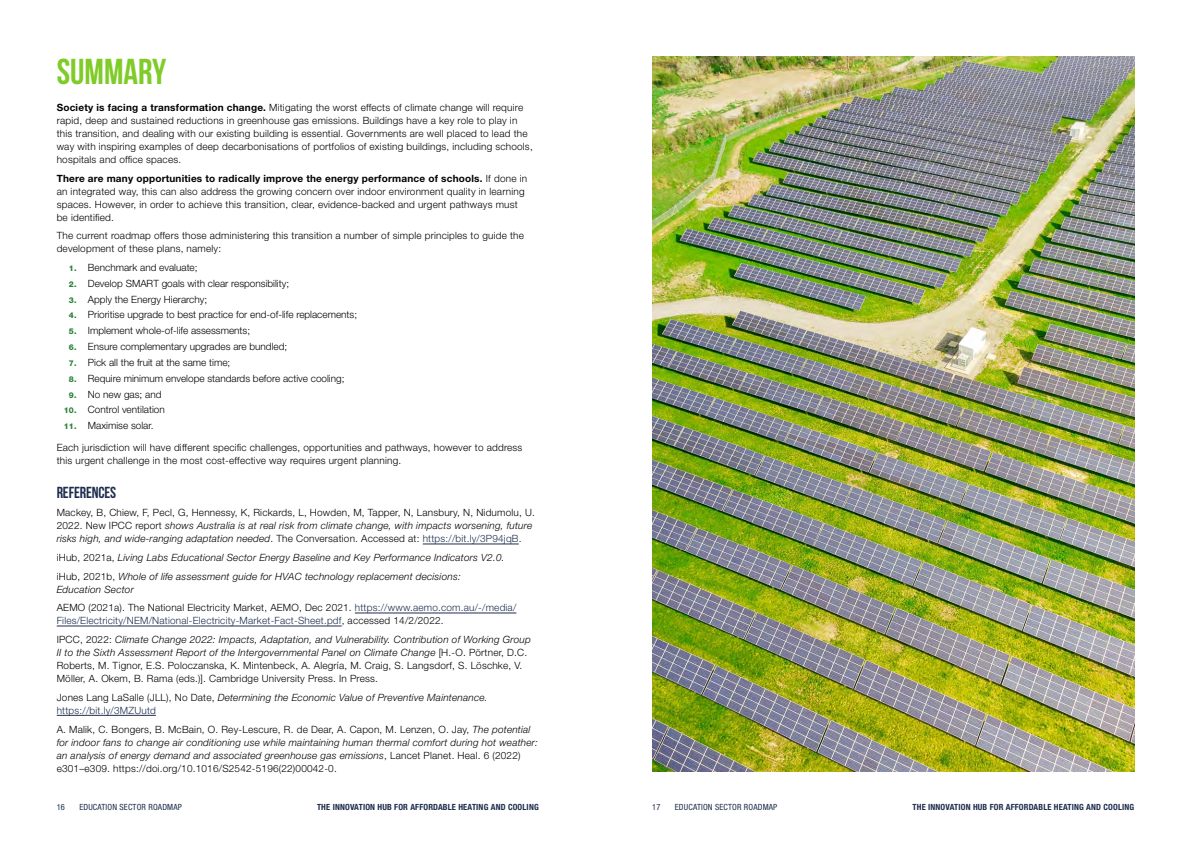
<style>
.page{position:relative;width:1191px;height:842px;background:#fff}
.page>*{position:absolute;margin:0;border:0;box-sizing:border-box;transform-origin:0 0}
.t1{font:700 36px "Bebas Neue";color:#7fcb28}
.t2{font:700 16px "Bebas Neue";letter-spacing:-.01em;color:#1e2d4e}
.t3{font:300 10px/13px "Helvetica Neue LT Std";letter-spacing:.02em;color:#000}
.t4{font:italic 300 10px/13px "Helvetica Neue LT Std";letter-spacing:.02em;color:#000}
.t5{font:300 10px "Helvetica Neue LT Std";color:#000}
.t6{font:700 condensed 8.5px "Helvetica Neue LT Std";letter-spacing:.02em;color:#1e2d4e}
.t7{font:condensed 8.5px "Helvetica Neue LT Std";letter-spacing:.02em;color:#1e2d4e}
.s1{font-weight:700}
.s2{font-weight:800;font-size:8px;color:#288135}
.s3{font-style:italic}
.s4{color:#1e2d4e}
.s5{font-style:normal}
.s6{font-style:normal;color:#1e2d4e}
</style>
<div class="page">
<hr style="left:423px;top:544px;width:96px;height:1px;background:#1e2d4e">
<hr style="left:355px;top:613px;width:161px;height:1px;background:#1e2d4e">
<hr style="left:57px;top:626px;width:285px;height:1px;background:#1e2d4e">
<hr style="left:57px;top:715px;width:99px;height:1px;background:#1e2d4e">
<img style="left:652px;top:57px;width:482px;height:714px">
<h1 class="t1" style="left:57px;top:52px;width:111px">SUMMARY</h1>
<p class="t3" style="left:57px;top:101px;width:477px"><span class="s1">Society is facing a transformation change.</span> Mitigating the worst effects of climate change will require rapid, deep and sustained reductions in greenhouse gas emissions. Buildings have a key role to play in this transition, and dealing with our existing building is essential. Governments are well placed to lead the way with inspiring examples of deep decarbonisations of portfolios of existing buildings, including schools, hospitals and office spaces.</p>
<p class="t3" style="left:57px;top:171px;width:472px"><span class="s1">There are many opportunities to radically improve the energy performance of schools.</span> If done in an integrated way, this can also address the growing concern over indoor environment quality in learning spaces. However, in order to achieve this transition, clear, evidence-backed and urgent pathways must be identified.</p>
<p class="t3" style="left:57px;top:229px;width:469px">The current roadmap offers those administering this transition a number of simple principles to guide the development of these plans, namely:</p>
<p class="t5" style="left:69px;top:261px;width:130px"><span class="s2">1.</span> Benchmark and evaluate;</p>
<p class="t5" style="left:69px;top:277px;width:222px"><span class="s2">2.</span> Develop SMART goals with clear responsibility;</p>
<p class="t5" style="left:69px;top:293px;width:140px"><span class="s2">3.</span> Apply the Energy Hierarchy;</p>
<p class="t5" style="left:69px;top:309px;width:290px"><span class="s2">4.</span> Prioritise upgrade to best practice for end-of-life replacements;</p>
<p class="t5" style="left:69px;top:325px;width:183px"><span class="s2">5.</span> Implement whole-of-life assessments;</p>
<p class="t5" style="left:69px;top:340px;width:220px"><span class="s2">6.</span> Ensure complementary upgrades are bundled;</p>
<p class="t5" style="left:69px;top:356px;width:163px"><span class="s2">7.</span> Pick all the fruit at the same time;</p>
<p class="t5" style="left:69px;top:372px;width:277px"><span class="s2">8.</span> Require minimum envelope standards before active cooling;</p>
<p class="t5" style="left:69px;top:388px;width:94px"><span class="s2">9.</span> No new gas; and</p>
<p class="t5" style="left:64px;top:404px;width:102px"><span class="s2">10.</span> Control ventilation</p>
<p class="t3" style="left:57px;top:415px;width:467px;line-height:21.5px;text-indent:7px"><span class="s2">11.</span> Maximise solar.<br>Each jurisdiction will have different specific challenges, opportunities and pathways, however to address</p>
<p class="t3" style="left:57px;top:453px;width:346px">this urgent challenge in the most cost-effective way requires urgent planning.</p>
<h2 class="t2" style="left:57px;top:483px;width:61px">REFERENCES</h2>
<p class="t3" style="left:57px;top:506px;width:480px">Mackey, B, Chiew, F, Pecl, G, Hennessy, K, Rickards, L, Howden, M, Tapper, N, Lansbury, N, Nidumolu, U.<br>2022. New IPCC report <span class="s3">shows Australia is at real risk from climate change, with impacts worsening, future risks high, and wide-ranging adaptation needed</span>. The Conversation. Accessed at: <span class="s4">https://bit.ly/3P94jqB</span>.</p>
<p class="t4" style="left:57px;top:548px;width:449px;line-height:18.7px"><span class="s5">iHub, 2021a,</span> Living Labs Educational Sector Energy Baseline and Key Performance Indicators V2.0. <span class="s5">iHub, 2021b,</span> Whole of life assessment guide for HVAC technology replacement decisions:</p>
<p class="t3" style="left:57px;top:580px;width:461px;line-height:18.7px"><span class="s3">Education Sector<br></span>AEMO (2021a). The National Electricity Market, AEMO, Dec 2021. <span class="s4">https://www.aemo.com.au/-/media/</span></p>
<p class="t4" style="left:57px;top:611px;width:476px;line-height:18.7px"><span class="s6">Files/Electricity/NEM/National-Electricity-Market-Fact-Sheet.pdf</span><span class="s5">, accessed 14/2/2022.<br>IPCC, 2022:</span> Climate Change 2022: Impacts, Adaptation, and Vulnerability. Contribution of Working Group</p>
<p class="t3" style="left:57px;top:646px;width:472px"><span class="s3">II to the Sixth Assessment Report of the Intergovernmental Panel on Climate Change</span> [H.-O. Pörtner, D.C.<br>Roberts, M. Tignor, E.S. Poloczanska, K. Mintenbeck, A. Alegría, M. Craig, S. Langsdorf, S. Löschke, V.<br>Möller, A. Okem, B. Rama (eds.)]. Cambridge University Press. In Press.</p>
<p class="t4" style="left:57px;top:691px;width:432px"><span class="s5">Jones Lang LaSalle (JLL), No Date,</span> Determining the Economic Value of Preventive Maintenance. <span class="s6">https://bit.ly/3MZUutd</span></p>
<p class="t4" style="left:57px;top:722px;width:483px"><span class="s5">A. Malik, C. Bongers, B. McBain, O. Rey-Lescure, R. de Dear, A. Capon, M. Lenzen, O. Jay,</span> The potential for indoor fans to change air conditioning use while maintaining human thermal comfort during hot weather: an analysis of energy demand and associated greenhouse gas emissions<span class="s5">, Lancet Planet. Heal. 6 (2022) e301–e309. https://doi.org/10.1016/S2542-5196(22)00042-0.</span></p>
<p class="t7" style="left:57px;top:802px;width:10px">16</p>
<p class="t7" style="left:79px;top:802px;width:104px">EDUCATION SECTOR ROADMAP</p>
<p class="t6" style="left:317px;top:801px;width:223px">THE INNOVATION HUB FOR AFFORDABLE HEATING AND COOLING</p>
<p class="t7" style="left:652px;top:802px;width:10px">17</p>
<p class="t7" style="left:675px;top:802px;width:104px">EDUCATION SECTOR ROADMAP</p>
<p class="t6" style="left:912px;top:801px;width:223px">THE INNOVATION HUB FOR AFFORDABLE HEATING AND COOLING</p>
</div>
